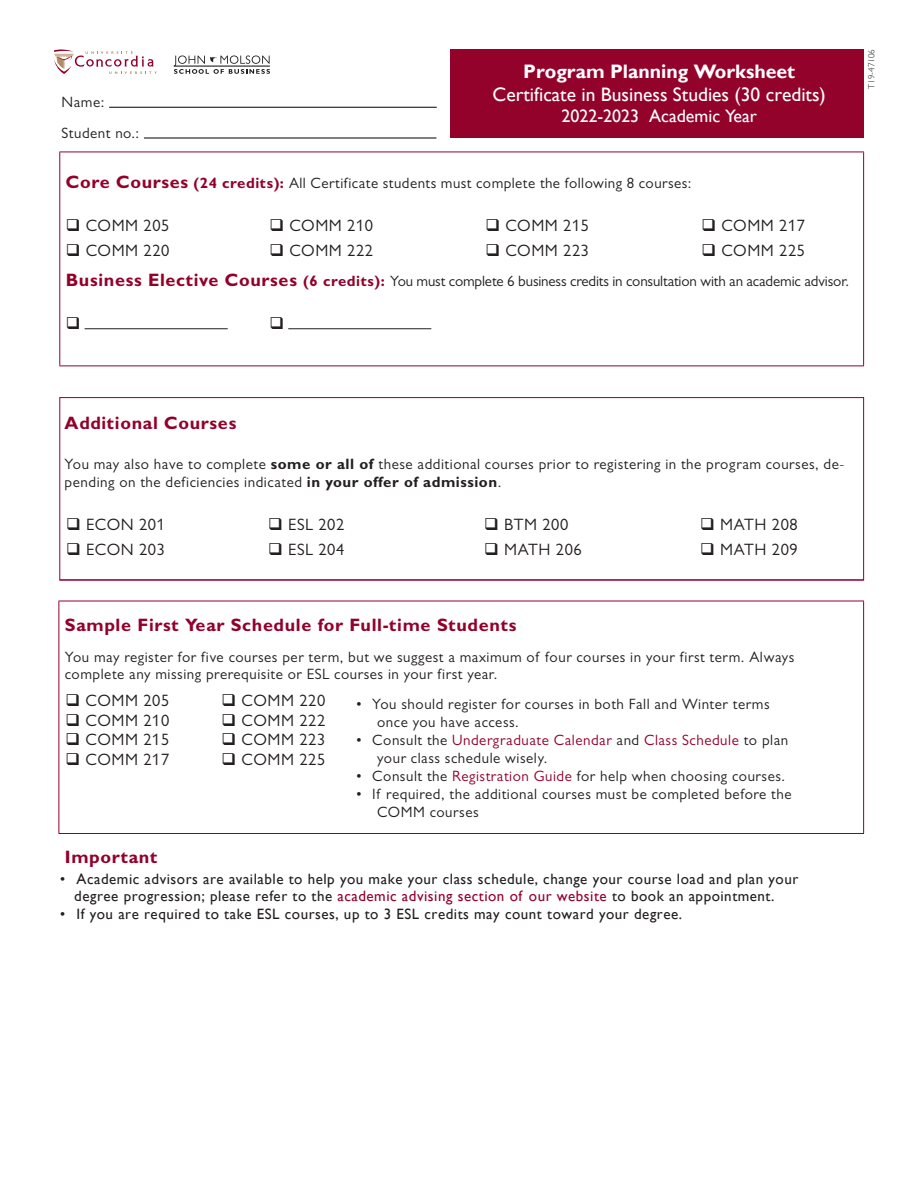
<style>
.page{position:relative;width:918px;height:1188px;background:#fff}
.page>*{position:absolute;margin:0;border:0;box-sizing:border-box;transform-origin:0 0}
.t1{font:19.5px/22.6px "Gill Sans";color:#fff;text-align:center}
.t2{font:700 18px "Gill Sans MT Pro";letter-spacing:.035em;color:#93012b}
.t3{font:18px "Gill Sans";color:#fff}
.t4{font:16.5px "Gill Sans MT Pro";letter-spacing:.035em;color:#231f20}
.t5{font:15px/18px "Gill Sans MT Pro";letter-spacing:.035em;color:#231f20}
.t6{font:15px/17.5px "Gill Sans";letter-spacing:.035em;color:#231f20}
.t7{font:15px "Gill Sans MT Pro";letter-spacing:-.01em;color:#231f20}
.t8{font:300 9px "Gill Sans MT Pro";color:#231f20}
.s1{font-weight:700}
.s2{font-weight:700;font-size:18px;color:#93012b}
.s3{font-weight:700;color:#93012b}
.s4{color:#93012b}
.s5{font-family:"Gill Sans MT Pro"}
</style>
<div class="page">
<hr style="left:59px;top:152px;width:805px;height:1px;background:#93012b">
<hr style="left:59px;top:152px;width:1px;height:214px;background:#93012b">
<hr style="left:863px;top:152px;width:1px;height:214px;background:#93012b">
<hr style="left:59px;top:366px;width:805px;height:1px;background:#93012b">
<hr style="left:85px;top:328px;width:143px;height:1px;background:#231f20">
<hr style="left:288px;top:328px;width:143px;height:1px;background:#231f20">
<div style="left:450px;top:50px;width:414px;height:88px;background:#93022b"></div>
<hr style="left:58px;top:601px;width:806px;height:1px;background:#93012b">
<hr style="left:58px;top:601px;width:1px;height:232px;background:#93012b">
<hr style="left:863px;top:601px;width:1px;height:232px;background:#93012b">
<hr style="left:58px;top:833px;width:806px;height:1px;background:#93012b">
<div style="left:59px;top:397px;width:805px;height:183px;border:1px solid #93012b"></div>
<svg style="left:174px;top:55px;width:96px;height:19px"></svg>
<hr style="left:174px;top:66px;width:96px;height:1px;background:#231f20">
<svg style="left:54px;top:49px;width:103px;height:25px"></svg>
<hr style="left:109px;top:107px;width:328px;height:1px;background:#000">
<hr style="left:144px;top:138px;width:292px;height:1px;background:#000">
<p class="t5" style="left:62px;top:93px;width:44px">Name:</p>
<p class="t5" style="left:62px;top:124px;width:79px">Student no.:</p>
<p class="t1" style="left:493px;top:60px;width:335px"><span class="s1">Program Planning Worksheet<br></span>Certificate in Business Studies (30 credits)</p>
<p class="t3" style="left:561px;top:105px;width:197px">2022-2023 Academic Year</p>
<p class="t5" style="left:66px;top:174px;width:627px"><span class="s2">Core Courses</span> <span class="s3">(24 credits):</span> All Certificate students must complete the following 8 courses:</p>
<p class="t4" style="left:66px;top:216px;width:105px">❑ COMM 205</p>
<p class="t4" style="left:269px;top:216px;width:105px">❑ COMM 210</p>
<p class="t4" style="left:485px;top:216px;width:105px">❑ COMM 215</p>
<p class="t4" style="left:701px;top:216px;width:105px">❑ COMM 217</p>
<p class="t4" style="left:66px;top:240px;width:105px">❑ COMM 220</p>
<p class="t4" style="left:269px;top:240px;width:105px">❑ COMM 222</p>
<p class="t4" style="left:485px;top:240px;width:105px">❑ COMM 223</p>
<p class="t4" style="left:701px;top:240px;width:105px">❑ COMM 225</p>
<p class="t7" style="left:66px;top:272px;width:785px"><span class="s2">Business Elective Courses</span> <span class="s3">(6 credits):</span> You must complete 6 business credits in consultation with an academic advisor.</p>
<p class="t8" style="left:866px;top:89px;width:41px;rotate:-90deg">T19-47106</p>
<p class="t2" style="left:65px;top:412px;width:173px">Additional Courses</p>
<p class="t5" style="left:65px;top:455px;width:781px">You may also have to complete <span class="s1">some or all of</span> these additional courses prior to registering in the program courses, de&shy;pending on the deficiencies indicated <span class="s1">in your offer of admission</span>.</p>
<p class="t4" style="left:66px;top:514px;width:100px">❑ ECON 201</p>
<p class="t4" style="left:268px;top:514px;width:78px">❑ ESL 202</p>
<p class="t4" style="left:484px;top:514px;width:86px">❑ BTM 200</p>
<p class="t4" style="left:700px;top:514px;width:99px">❑ MATH 208</p>
<p class="t4" style="left:66px;top:539px;width:100px">❑ ECON 203</p>
<p class="t4" style="left:268px;top:539px;width:78px">❑ ESL 204</p>
<p class="t4" style="left:484px;top:539px;width:99px">❑ MATH 206</p>
<p class="t4" style="left:700px;top:539px;width:99px">❑ MATH 209</p>
<p class="t2" style="left:65px;top:614px;width:453px">Sample First Year Schedule for Full-time Students</p>
<p class="t5" style="left:65px;top:648px;width:731px;line-height:17.2px">You may register for five courses per term, but we suggest a maximum of four courses in your first term. Always complete any missing prerequisite or ESL courses in your first year.</p>
<p class="t4" style="left:66px;top:690px;width:105px">❑ COMM 205</p>
<p class="t4" style="left:66px;top:710px;width:105px">❑ COMM 210</p>
<p class="t4" style="left:66px;top:730px;width:105px">❑ COMM 215</p>
<p class="t4" style="left:66px;top:750px;width:105px">❑ COMM 217</p>
<p class="t4" style="left:222px;top:690px;width:105px">❑ COMM 220</p>
<p class="t4" style="left:222px;top:710px;width:105px">❑ COMM 222</p>
<p class="t4" style="left:222px;top:730px;width:105px">❑ COMM 223</p>
<p class="t4" style="left:222px;top:750px;width:105px">❑ COMM 225</p>
<p class="t5" style="left:356px;top:695px;width:415px">• You should register for courses in both Fall and Winter terms</p>
<p class="t5" style="left:377px;top:713px;width:143px">once you have access.</p>
<p class="t5" style="left:377px;top:731px;width:413px;text-indent:-21px">• Consult the <span class="s4">Undergraduate Calendar</span> and <span class="s4">Class Schedule</span> to plan your class schedule wisely.</p>
<p class="t5" style="left:356px;top:767px;width:431px">• Consult the <span class="s4">Registration Guide</span> for help when choosing courses.</p>
<p class="t5" style="left:356px;top:785px;width:437px">• If required, the additional courses must be completed before the</p>
<p class="t5" style="left:377px;top:803px;width:103px">COMM courses</p>
<p class="t2" style="left:65px;top:846px;width:94px">Important</p>
<p class="t6" style="left:74px;top:870px;width:726px;text-indent:-15px"><span class="s5">•</span> Academic advisors are available to help you make your class schedule, change your course load and plan your degree progression; please refer to the <span class="s4">academic advising section of our website</span> to book an appointment.</p>
<p class="t6" style="left:59px;top:905px;width:624px"><span class="s5">•</span> If you are required to take ESL courses, up to 3 ESL credits may count toward your degree.</p>
</div>
